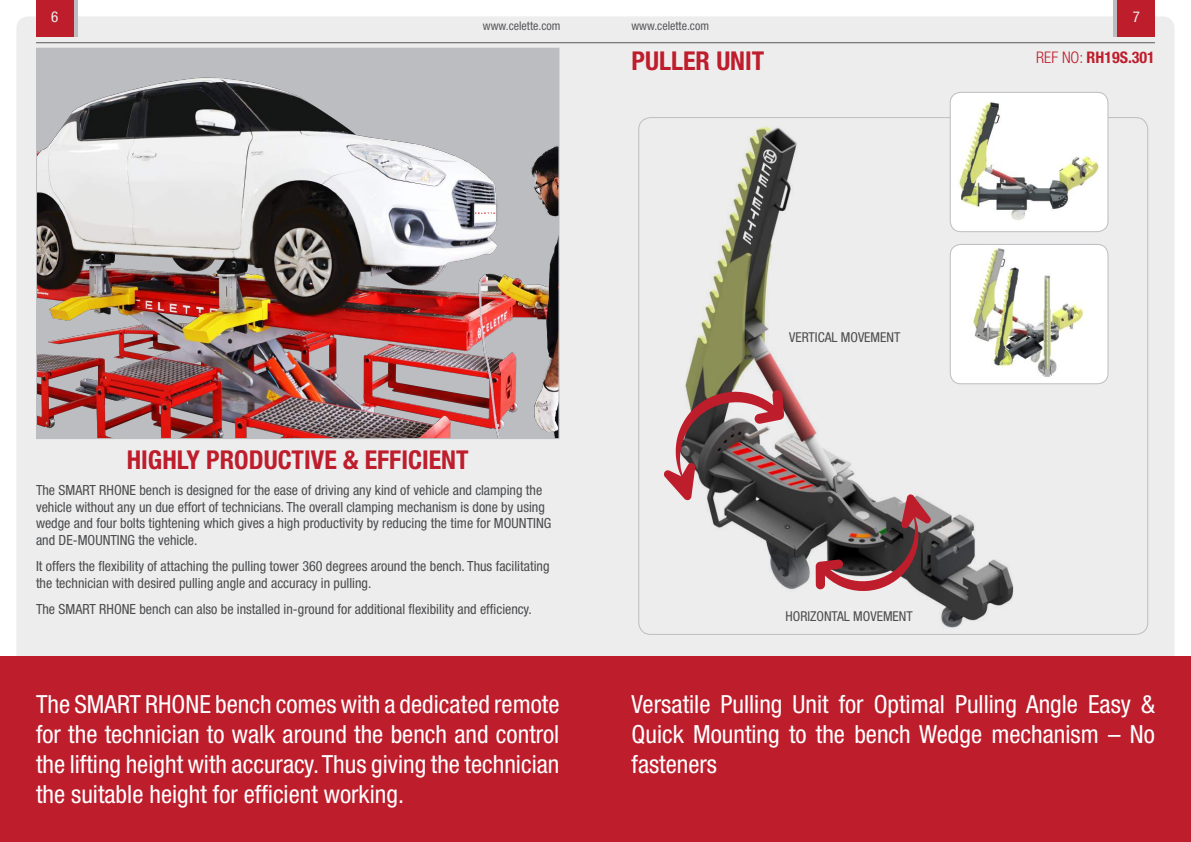
<style>
.page{position:relative;width:1191px;height:842px;background:#fff}
.page>*{position:absolute;margin:0;border:0;box-sizing:border-box;transform-origin:0 0}
.t1{font:700 condensed 26px "Helvetica Neue LT Std";color:#be1d2c}
.t2{font:condensed 25px/30px "Helvetica Neue LT Std";color:#fff;text-align:justify}
.t3{font:700 condensed 16px "Helvetica Neue LT Std";color:#be1d2c}
.t4{font:condensed 15px "Helvetica Neue LT Std";color:#ededee}
.t5{font:condensed 14px/16.8px "Helvetica Neue LT Std";color:#4b4c4d}
.t6{font:condensed 13.6px "Helvetica Neue LT Std";color:#4b4c4d}
.t7{font:condensed 12px "Helvetica Neue LT Std";color:#57585a}
.s1{font-weight:300}
</style>
<div class="page">
<div style="left:16px;top:16px;width:1158px;height:640px;background:#ededee"></div>
<svg style="left:639px;top:118px;width:508px;height:516px;background:#d9d8d7"></svg>
<svg style="left:815px;top:494px;width:116px;height:103px;background:#775c5e"></svg>
<svg style="left:663px;top:384px;width:121px;height:116px;background:#937374"></svg>
<div style="left:1113px;top:0;width:42px;height:36px;background:#bcbdc0"></div>
<div style="left:1117px;top:0;width:38px;height:36px;background:#be1d2c"></div>
<div style="left:36px;top:0;width:42px;height:36px;background:linear-gradient(to bottom,#bcbdc0,#bcbdc0)"></div>
<div style="left:36px;top:0;width:37px;height:36px;background:#be1d2c"></div>
<img style="left:38px;top:50px;width:519px;height:387px">
<div style="left:0;top:656px;width:1191px;height:186px;background:#be1d2c"></div>
<div style="left:950px;top:92px;width:158px;height:140px;background:#fff;border-radius:11px"></div>
<div style="left:949px;top:92px;width:159px;height:140px;border:1px solid #bcbdc0;border-radius:11px"></div>
<img style="left:958px;top:102px;width:141px;height:118px">
<div style="left:950px;top:244px;width:158px;height:140px;background:#fff;border-radius:11px"></div>
<div style="left:949px;top:244px;width:159px;height:140px;border:1px solid #bcbdc0;border-radius:11px"></div>
<img style="left:972px;top:248px;width:112px;height:129px">
<hr style="left:36px;top:42px;width:1119px;height:1px;background:#57585a">
<svg style="left:475px;top:212px;width:20px;height:2px"></svg>
<p class="t4" style="left:51px;top:8px;width:9px">6</p>
<p class="t4" style="left:1132px;top:8px;width:9px">7</p>
<p class="t7" style="left:483px;top:19px;width:79px">www.celette.com</p>
<p class="t7" style="left:631px;top:19px;width:79px">www.celette.com</p>
<h1 class="t1" style="left:631px;top:45px;width:134px">PULLER UNIT</h1>
<p class="t3" style="left:1036px;top:47px;width:120px"><span class="s1">REF NO:</span> RH19S.301</p>
<h1 class="t1" style="left:127px;top:444px;width:343px">HIGHLY PRODUCTIVE &amp; EFFICIENT</h1>
<p class="t5" style="left:36px;top:481px;width:517px">The SMART RHONE bench is designed for the ease of driving any kind of vehicle and clamping the vehicle without any un due effort of technicians. The overall clamping mechanism is done by using wedge and four bolts tightening which gives a high productivity by reducing the time for MOUNTING and DE-MOUNTING the vehicle.</p>
<p class="t5" style="left:36px;top:557px;width:515px">It offers the flexibility of attaching the pulling tower 360 degrees around the bench. Thus facilitating the technician with desired pulling angle and accuracy in pulling.</p>
<p class="t5" style="left:36px;top:600px;width:497px">The SMART RHONE bench can also be installed in-ground for additional flexibility and efficiency.</p>
<h2 class="t2" style="left:36px;top:689px;width:525px">The SMART RHONE bench comes with a dedicated remote for the technician to walk around the bench and control the lifting height with accuracy. Thus giving the technician the suitable height for efficient working.</h2>
<p class="t6" style="left:789px;top:329px;width:113px">VERTICAL MOVEMENT</p>
<p class="t6" style="left:785px;top:608px;width:129px">HORIZONTAL MOVEMENT</p>
<h2 class="t2" style="left:631px;top:689px;width:525px">Versatile Pulling Unit for Optimal Pulling Angle Easy &amp; Quick Mounting to the bench Wedge mechanism – No fasteners</h2>
</div>
